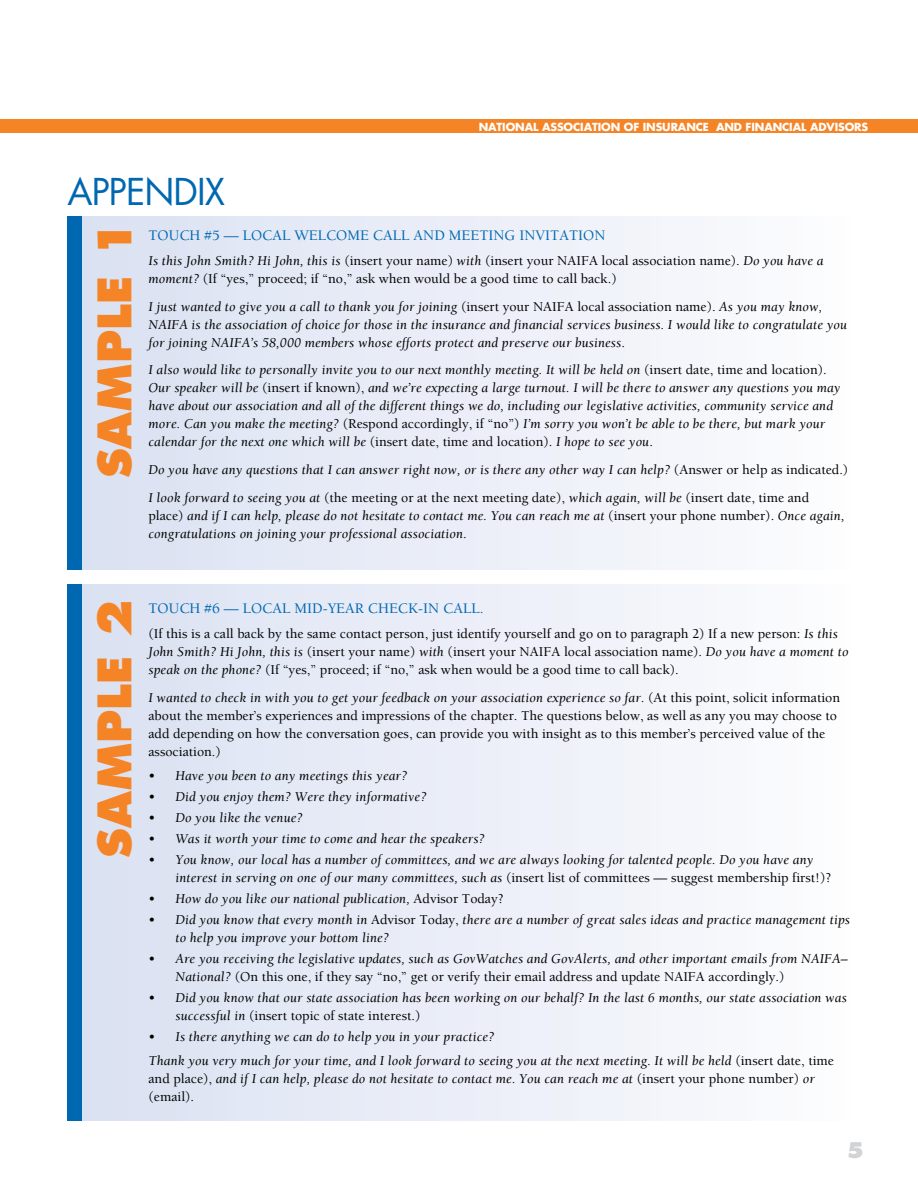
<style>
.page{position:relative;width:918px;height:1188px;background:#fff}
.page>*{position:absolute;margin:0;border:0;box-sizing:border-box;transform-origin:0 0}
.t1{font:800 45px "Futura Std";color:#f58426}
.t2{font:36px "Futura Std";color:#0067b1}
.t3{font:800 21px "Futura Std";color:#d1d3d4}
.t4{font:500 15px "Berkeley Std";color:#0067b1}
.t5{font:italic 13.8px/18px "Berkeley Std";letter-spacing:.01em;color:#000}
.t6{font:500 13.8px/18px "Berkeley Std";color:#000}
.t7{font:700 10.95px "Futura Std";letter-spacing:-.01em;color:#fff}
.s1{font-weight:400;font-style:italic}
.s2{font-weight:500;font-style:normal}
</style>
<div class="page">
<div style="left:0;top:120px;width:918px;height:13px;background:#f58426"></div>
<div style="left:81px;top:584px;width:783px;height:536px;background:linear-gradient(to right,#dae1f2,#fdfdfe)"></div>
<div style="left:68px;top:584px;width:14px;height:536px;background:#0067b1"></div>
<div style="left:81px;top:216px;width:783px;height:353px;background:linear-gradient(to right,#dae1f2,#fdfdfe)"></div>
<div style="left:68px;top:216px;width:14px;height:353px;background:#0067b1"></div>
<p class="t7" style="left:479px;top:120px;width:391px">NATIONAL ASSOC IATION OF INSURANC E AND FINANC IAL ADVISORS</p>
<h2 class="t2" style="left:68px;top:169px;width:159px">APPENDIX</h2>
<p class="t4" style="left:148px;top:227px;width:21px">Touch</p>
<p class="t4" style="left:204px;top:227px;width:58px">#5 — Local</p>
<p class="t4" style="left:294px;top:227px;width:26px">Welcome</p>
<p class="t4" style="left:373px;top:227px;width:21px">Call</p>
<p class="t4" style="left:414px;top:227px;width:12px">and</p>
<p class="t4" style="left:449px;top:227px;width:23px">Meetin</p>
<p class="t4" style="left:505px;top:227px;width:30px">g Invitation</p>
<p class="t6" style="left:148px;top:252px;width:677px"><span class="s1">Is this John Smith? Hi John, this is</span> (insert your name) <span class="s1">with</span> (insert your NAIFA local association name). <span class="s1">Do you have a moment?</span> (If “yes,” proceed; if “no,” ask when would be a good time to call back.)</p>
<p class="t5" style="left:148px;top:298px;width:700px">I just wanted to give you a call to thank you for joining <span class="s2">(insert your NAIFA local association name).</span> As you may know,<br>NAIFA is the association of choice for those in the insurance and financial services business. I would like to congratulate you for joining NAIFA’s 58,000 members whose efforts protect and preserve our business<span class="s2">.</span></p>
<p class="t5" style="left:148px;top:361px;width:694px">I also would like to personally invite you to our next monthly meeting. It will be held on <span class="s2">(insert date, time and location).<br></span>Our speaker will be <span class="s2">(insert if known),</span> and we’re expecting a large turnout. I will be there to answer any questions you may have about our association and all of the different things we do, including our legislative activities, community service and more. Can you make the meeting? <span class="s2">(Respond accordingly, if “no”)</span> I’m sorry you won’t be able to be there, but mark your calendar for the next one which will be <span class="s2">(insert date, time and location).</span> I hope to see you<span class="s2">.</span></p>
<p class="t5" style="left:148px;top:456px;width:701px;line-height:27.8px">Do you have any questions that I can answer right now, or is there any other way I can help? <span class="s2">(Answer or help as indicated.)<br></span>I look forward to seeing you at <span class="s2">(the meeting or at the next meeting date),</span> which again, will be <span class="s2">(insert date, time and</span></p>
<p class="t5" style="left:148px;top:507px;width:697px"><span class="s2">place)</span> and if I can help, please do not hesitate to contact me. You can reach me at <span class="s2">(insert your phone number).</span> Once again, congratulations on joining your professional association<span class="s2">.</span></p>
<h1 class="t1" style="left:86px;top:478px;width:260px;rotate:-90deg">sample 1</h1>
<h1 class="t1" style="left:86px;top:858px;width:260px;rotate:-90deg">sample 2</h1>
<p class="t4" style="left:148px;top:600px;width:21px">Touch</p>
<p class="t4" style="left:204px;top:600px;width:58px">#6 — Local</p>
<p class="t4" style="left:294px;top:600px;width:44px">Mid-year</p>
<p class="t4" style="left:368px;top:600px;width:22px">Check</p>
<p class="t4" style="left:418px;top:600px;width:67px">-in Call.</p>
<p class="t6" style="left:148px;top:625px;width:702px">(If this is a call back by the same contact person, just identify yourself and go on to paragraph 2) If a new person: <span class="s1">Is this<br>John Smith? Hi John, this is</span> (insert your name) <span class="s1">with</span> (insert your NAIFA local association name). <span class="s1">Do you have a moment to speak on the phone?</span> (If “yes,” proceed; if “no,” ask when would be a good time to call back).</p>
<p class="t6" style="left:148px;top:689px;width:693px"><span class="s1">I wanted to check in with you to get your feedback on your association experience so far.</span> (At this point, solicit information about the member’s experiences and impressions of the chapter. The questions below, as well as any you may choose to add depending on how the conversation goes, can provide you with insight as to this member’s perceived value of the association.)</p>
<p class="t5" style="left:148px;top:767px;width:260px"><span class="s2">•</span> Have you been to any meetings this year?</p>
<p class="t5" style="left:148px;top:788px;width:279px"><span class="s2">•</span> Did you enjoy them? Were they informative?</p>
<p class="t5" style="left:148px;top:809px;width:156px"><span class="s2">•</span> Do you like the venue?</p>
<p class="t5" style="left:148px;top:830px;width:338px"><span class="s2">•</span> Was it worth your time to come and hear the speakers?</p>
<p class="t5" style="left:176px;top:851px;width:658px;text-indent:-27px"><span class="s2">•</span> You know, our local has a number of committees, and we are always looking for talented people. Do you have any interest in serving on one of our many committees, such as <span class="s2">(insert list of committees — suggest membership first!)?</span></p>
<p class="t5" style="left:148px;top:890px;width:357px"><span class="s2">•</span> How do you like our national publication, <span class="s2">Advisor Today?</span></p>
<p class="t5" style="left:176px;top:911px;width:676px;text-indent:-27px"><span class="s2">•</span> Did you know that every month in <span class="s2">Advisor Today,</span> there are a number of great sales ideas and practice management tips to help you improve your bottom line?</p>
<p class="t5" style="left:176px;top:950px;width:674px;text-indent:-27px"><span class="s2">•</span> Are you receiving the legislative updates, such as GovWatches and GovAlerts, and other important emails from NAIFA–<br>National? <span class="s2">(On this one, if they say “no,” get or verify their email address and update NAIFA accordingly.)</span></p>
<p class="t5" style="left:176px;top:989px;width:673px;text-indent:-27px"><span class="s2">•</span> Did you know that our state association has been working on our behalf? In the last 6 months, our state association was successful in <span class="s2">(insert topic of state interest.)</span></p>
<p class="t5" style="left:148px;top:1024px;width:687px;line-height:24.8px"><span class="s2">•</span> Is there anything we can do to help you in your practice?<br>Thank you very much for your time, and I look forward to seeing you at the next meeting. It will be held <span class="s2">(insert date, time</span></p>
<p class="t5" style="left:148px;top:1070px;width:668px"><span class="s2">and place),</span> and if I can help, please do not hesitate to contact me. You can reach me at <span class="s2">(insert your phone number)</span> or <span class="s2">(email).</span></p>
<h3 class="t3" style="left:847px;top:1137px;width:19px">5</h3>
</div>
